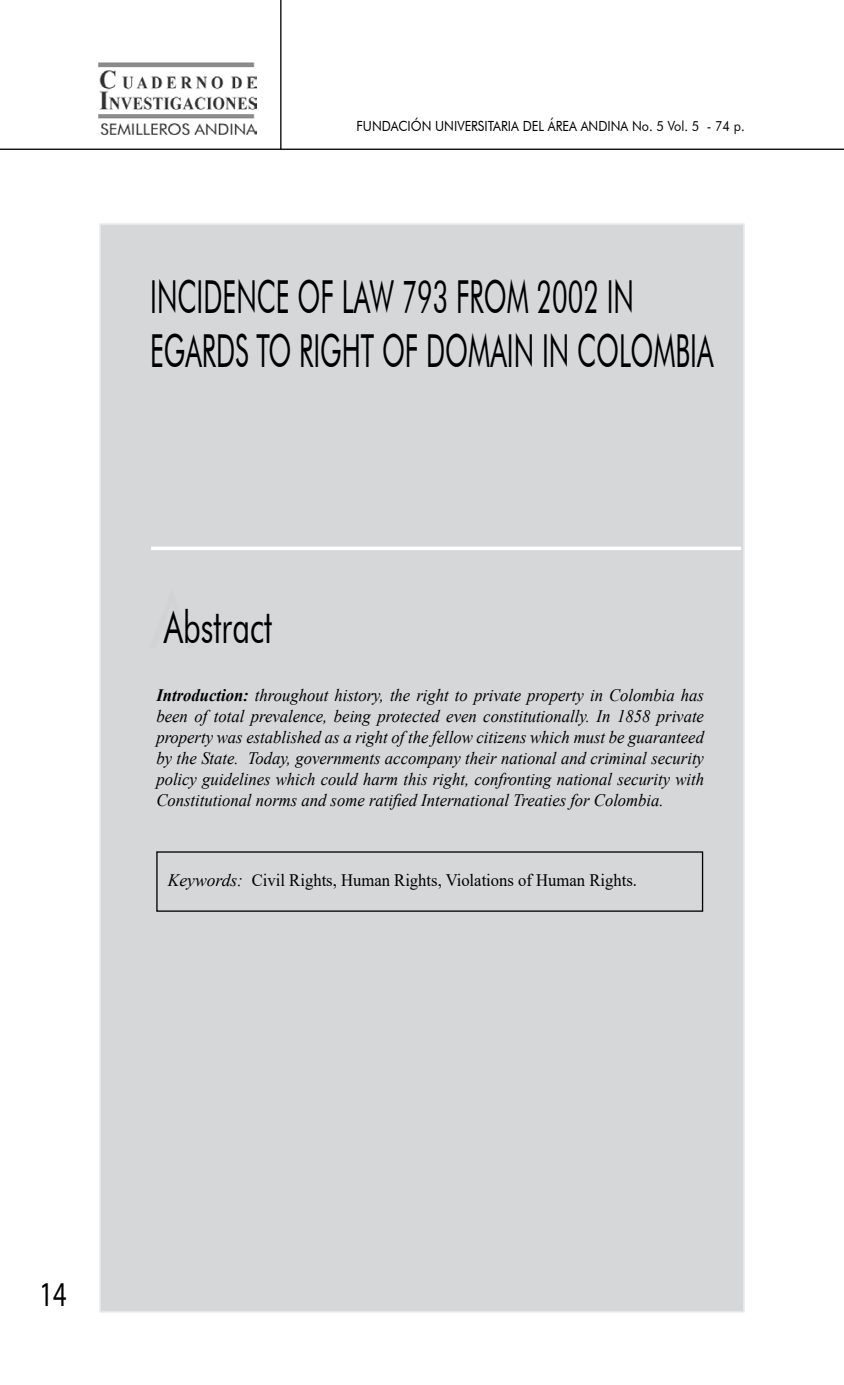
<style>
.page{position:relative;width:844px;height:1385px;background:#fff}
.page>*{position:absolute;margin:0;border:0;box-sizing:border-box;transform-origin:0 0}
.t1{font:45.5px/54.6px "Futura BT";color:#000;scale:.58 1}
.t2{font:45.5px "Futura BT";color:#000;scale:.68 1}
.t3{font:35px "Myriad Pro";color:#000;scale:.75 1}
.t4{font:italic 17.5px/21px "Times New Roman";color:#000;text-align:justify;scale:.95 1}
.t5{font:17.5px "Times New Roman";color:#000;scale:.95 1}
.t6{font:14px "Futura BT";color:#000;scale:.9 1}
.s1{font-size:78.75px;color:#d1d3d4}
.s2{font-weight:700}
.s3{font-style:italic}
</style>
<div class="page">
<hr style="left:280px;top:0;width:1px;height:150px;background:#000">
<hr style="left:0;top:148px;width:843px;height:2px;background:#000">
<img style="left:99px;top:62px;width:157px;height:74px">
<div style="left:99px;top:223px;width:645px;height:1089px;background:#d5d7d8;border:2px solid #e6e7e8"></div>
<svg style="left:151px;top:546px;width:590px;height:4px;fill:#fff"></svg>
<p class="t6" style="left:356px;top:118px;width:432px">FUNDACIÓN UNIVERSITARIA DEL ÁREA ANDINA No. 5 Vol. 5 - 74 p.</p>
<h1 class="t1" style="left:150px;top:269px;width:972px">INCIDENCE OF LAW 793 FROM 2002 IN<br>EGARDS TO RIGHT OF DOMAIN IN COLOMB IA</h1>
<h1 class="t2" style="left:150px;top:599px;width:181px"><span class="s1">A</span>Abstract</h1>
<p class="t4" style="left:156px;top:684px;width:577px"><span class="s2">Introduction:</span> throughout history, the right to private property in Colombia has been of total prevalence, being protected even constitutionally. In 1858 private property was established as a right of the fellow citizens which must be guaranteed by the State. Today, governments accompany their national and criminal security policy guidelines which could harm this right, confronting national security with Constitutional norms and some ratified International Treaties for Colombia.</p>
<p class="t5" style="left:168px;top:867px;width:495px"><span class="s3">Keywords:</span> Civil Rights, Human Rights, Violations of Human Rights.</p>
<h2 class="t3" style="left:40px;top:1272px;width:37px">14</h2>
</div>
